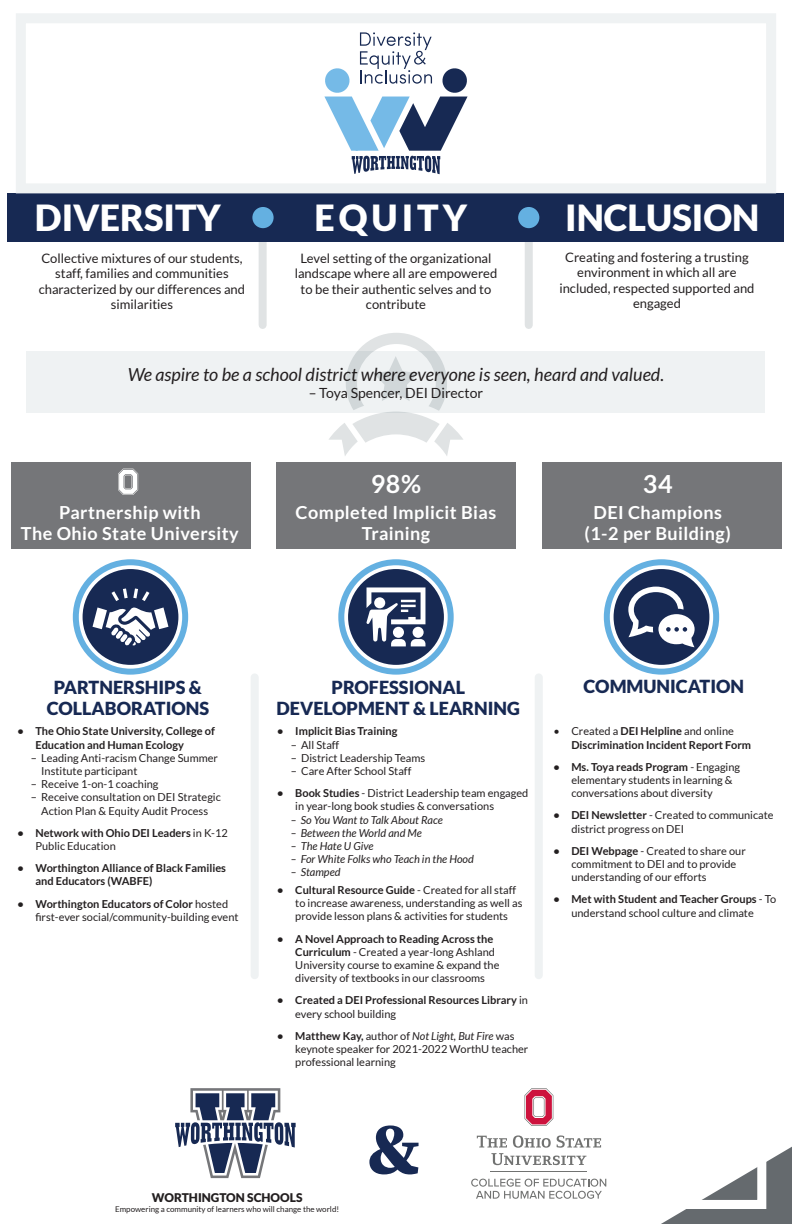
<style>
.page{position:relative;width:792px;height:1224px;background:#fff}
.page>*{position:absolute;margin:0;border:0;box-sizing:border-box;transform-origin:0 0}
.t1{font:900 72px "Buckeye Serif";color:#172953}
.t2{font:900 36px "Lato";color:#fff}
.t3{font:700 25px "Lato";color:#fff}
.t4{font:700 18px/21.6px "Lato";letter-spacing:.025em;color:#fff;text-align:center}
.t5{font:900 18px/21.6px "Lato";color:#172953;text-align:center}
.t6{font:italic 18px "Lato";color:#231f20}
.t7{font:14px "Lato";color:#231f20}
.t8{font:13px/15.6px "Lato";color:#231f20;text-align:center}
.t9{font:900 12px "Lato";color:#231f20}
.t10{font:11px/13.2px "Lato";color:#231f20}
.t11{font:700 11px/13.2px "Lato";color:#231f20}
.t12{font:italic 11px "Lato";color:#231f20}
.t13{font:8px "Lato";color:#231f20}
.s1{font-weight:400}
.s2{font-weight:700}
.s3{font-style:italic}
</style>
<div class="page">
<svg style="left:661px;top:1147px;width:131px;height:77px"></svg>
<svg style="left:328px;top:333px;width:136px;height:123px"></svg>
<div style="left:348px;top:569px;width:96px;height:96px;background:#172953;border-radius:50%"></div>
<div style="left:614px;top:569px;width:95px;height:96px;background:#172953;border-radius:50%"></div>
<div style="left:83px;top:569px;width:95px;height:96px;background:#172953;border-radius:50%"></div>
<div style="left:259px;top:227px;width:8px;height:98px;background:#e0e3e4"></div>
<div style="left:525px;top:227px;width:8px;height:98px;background:#e0e3e4"></div>
<div style="left:7px;top:193px;width:777px;height:49px;background:#172953"></div>
<div style="left:16px;top:13px;width:760px;height:180px;border:10px solid #eff2f3"></div>
<div style="left:11px;top:462px;width:239px;height:87px;background:#757679"></div>
<div style="left:276px;top:462px;width:240px;height:87px;background:#757679"></div>
<div style="left:543px;top:462px;width:239px;height:87px;background:#757679"></div>
<div style="left:27px;top:352px;width:738px;height:61px;background:#eff2f3"></div>
<svg style="left:93px;top:588px;width:75px;height:58px"></svg>
<div style="left:252px;top:207px;width:22px;height:21px;background:#64b0e1;border-radius:50%"></div>
<div style="left:518px;top:207px;width:21px;height:21px;background:#64b0e1;border-radius:50%"></div>
<svg style="left:366px;top:587px;width:59px;height:59px"></svg>
<svg style="left:628px;top:587px;width:67px;height:60px"></svg>
<div style="left:251px;top:673px;width:8px;height:306px;background:#eff2f3;border-radius:4px"></div>
<div style="left:535px;top:673px;width:8px;height:306px;background:#eff2f3;border-radius:4px"></div>
<div style="left:338px;top:559px;width:116px;height:116px;border:6px solid #64b0e1;border-radius:50%"></div>
<div style="left:73px;top:559px;width:115px;height:116px;border:6px solid #64b0e1;border-radius:50%"></div>
<div style="left:604px;top:559px;width:115px;height:116px;border:6px solid #64b0e1;border-radius:50%"></div>
<svg style="left:175px;top:1088px;width:121px;height:90px"></svg>
<svg style="left:477px;top:1135px;width:124px;height:30px"></svg>
<svg style="left:525px;top:1088px;width:28px;height:38px"></svg>
<hr style="left:491px;top:1171px;width:96px;height:1px;background:#717271">
<svg style="left:471px;top:1179px;width:135px;height:20px"></svg>
<svg style="left:324px;top:32px;width:144px;height:142px"></svg>
<svg style="left:118px;top:469px;width:20px;height:26px"></svg>
<p class="t2" style="left:35px;top:197px;width:188px">DIVERSITY</p>
<p class="t8" style="left:39px;top:250px;width:208px">Collective mixtures of our students, staff, families and communities characterized by our differences and similarities</p>
<p class="t2" style="left:315px;top:197px;width:154px">EQUITY</p>
<p class="t2" style="left:565px;top:197px;width:196px">INCLUSION</p>
<p class="t8" style="left:295px;top:250px;width:204px">Level setting of the organizational landscape where all are empowered to be their authentic selves and to contribute</p>
<p class="t8" style="left:559px;top:249px;width:197px">Creating and fostering a trusting environment in which all are included, respected supported and engaged</p>
<h3 class="t6" style="left:128px;top:365px;width:538px">We aspire to be a school district where everyone is seen, heard and valued.</h3>
<p class="t7" style="left:309px;top:385px;width:176px">– Toya Spencer, DEI Director</p>
<p class="t4" style="left:21px;top:501px;width:219px">Partnership with<br>The Ohio State University</p>
<p class="t3" style="left:371px;top:469px;width:52px">98%</p>
<p class="t4" style="left:296px;top:501px;width:202px">Completed Implicit Bias<br>Training</p>
<p class="t3" style="left:643px;top:469px;width:31px">34</p>
<p class="t4" style="left:585px;top:501px;width:148px">DEI Champions (1-2 per Building)</p>
<p class="t5" style="left:47px;top:676px;width:164px">PARTNERSHIPS &amp;<br>COLLABORATIONS</p>
<p class="t5" style="left:277px;top:676px;width:245px">PROFESSIONAL<br>DEVELOPMENT &amp; LEARNING</p>
<p class="t5" style="left:583px;top:675px;width:162px">COMMUNICATION</p>
<p class="t11" style="left:35px;top:725px;width:181px;text-indent:-18px">• The Ohio State University, College of<br>Education and Human Ecology</p>
<p class="t10" style="left:41px;top:751px;width:178px;text-indent:-10px">– Leading Anti-racism Change Summer<br>Institute participant</p>
<p class="t10" style="left:31px;top:777px;width:129px">– Receive 1-on-1 coaching</p>
<p class="t10" style="left:31px;top:791px;width:192px;text-align:center">– Receive consultation on DEI Strategic<br>Action Plan &amp; Equity Audit Process</p>
<p class="t11" style="left:35px;top:826px;width:194px;text-indent:-18px">• Network with Ohio DEI Leaders <span class="s1">in K-12<br>Public Education</span></p>
<p class="t11" style="left:35px;top:861px;width:192px;text-indent:-18px">• Worthington Alliance of Black Families and Educators (WABFE)</p>
<p class="t10" style="left:35px;top:897px;width:205px;text-indent:-18px"><span class="s2">• Worthington Educators of Color</span> hosted first-ever social/community-building event</p>
<p class="t11" style="left:277px;top:725px;width:122px">• Implicit Bias Training</p>
<p class="t10" style="left:291px;top:738px;width:50px">– All Staff</p>
<p class="t10" style="left:291px;top:751px;width:136px">– District Leadership Teams</p>
<p class="t10" style="left:291px;top:764px;width:122px">– Care After School Staff</p>
<p class="t10" style="left:295px;top:786px;width:235px;text-indent:-18px"><span class="s2">• Book Studies</span> - District Leadership team engaged in year-long book studies &amp; conversations</p>
<p class="t12" style="left:291px;top:813px;width:154px">– So You Want to Talk About Race</p>
<p class="t12" style="left:291px;top:827px;width:133px">– Between the World and Me</p>
<p class="t12" style="left:291px;top:840px;width:84px">– The Hate U Give</p>
<p class="t12" style="left:291px;top:853px;width:185px">– For White Folks who Teach in the Hood</p>
<p class="t12" style="left:291px;top:866px;width:51px">– Stamped</p>
<p class="t10" style="left:295px;top:883px;width:229px;text-indent:-18px"><span class="s2">• Cultural Resource Guide</span> - Created for all staff to increase awareness, understanding as well as provide lesson plans &amp; activities for students</p>
<p class="t10" style="left:295px;top:932px;width:206px;text-indent:-18px"><span class="s2">• A Novel Approach to Reading Across the Curriculum</span> - Created a year-long Ashland University course to examine &amp; expand the diversity of textbooks in our classrooms</p>
<p class="t11" style="left:295px;top:994px;width:234px;text-indent:-18px">• Created a DEI Professional Resources Library <span class="s1">in every school building</span></p>
<p class="t10" style="left:295px;top:1029px;width:235px;text-indent:-18px"><span class="s2">• Matthew Kay,</span> author of <span class="s3">Not Light, But Fire</span> was keynote speaker for 2021-2022 WorthU teacher professional learning</p>
<p class="t1" style="left:368px;top:1099px;width:53px">&amp;</p>
<p class="t9" style="left:152px;top:1191px;width:152px">WORTHINGTON SCHOOLS</p>
<p class="t13" style="left:115px;top:1204px;width:226px">Empowering a community of learners who will change the world!</p>
<p class="t11" style="left:571px;top:725px;width:181px;text-indent:-18px"><span class="s1">• Created a</span> DEI Helpline <span class="s1">and online<br></span>Discrimination Incident Report Form</p>
<p class="t10" style="left:571px;top:760px;width:170px;text-indent:-18px"><span class="s2">• Ms. Toya reads Program</span> - Engaging elementary students in learning &amp; conversations about diversity</p>
<p class="t10" style="left:571px;top:809px;width:204px;text-indent:-18px"><span class="s2">• DEI Newsletter</span> - Created to communicate district progress on DEI</p>
<p class="t10" style="left:571px;top:844px;width:176px;text-indent:-18px"><span class="s2">• DEI Webpage</span> - Created to share our commitment to DEI and to provide understanding of our efforts</p>
<p class="t10" style="left:553px;top:893px;width:224px;text-align:center"><span class="s2">• Met with Student and Teacher Groups</span> - To understand school culture and climate</p>
</div>
